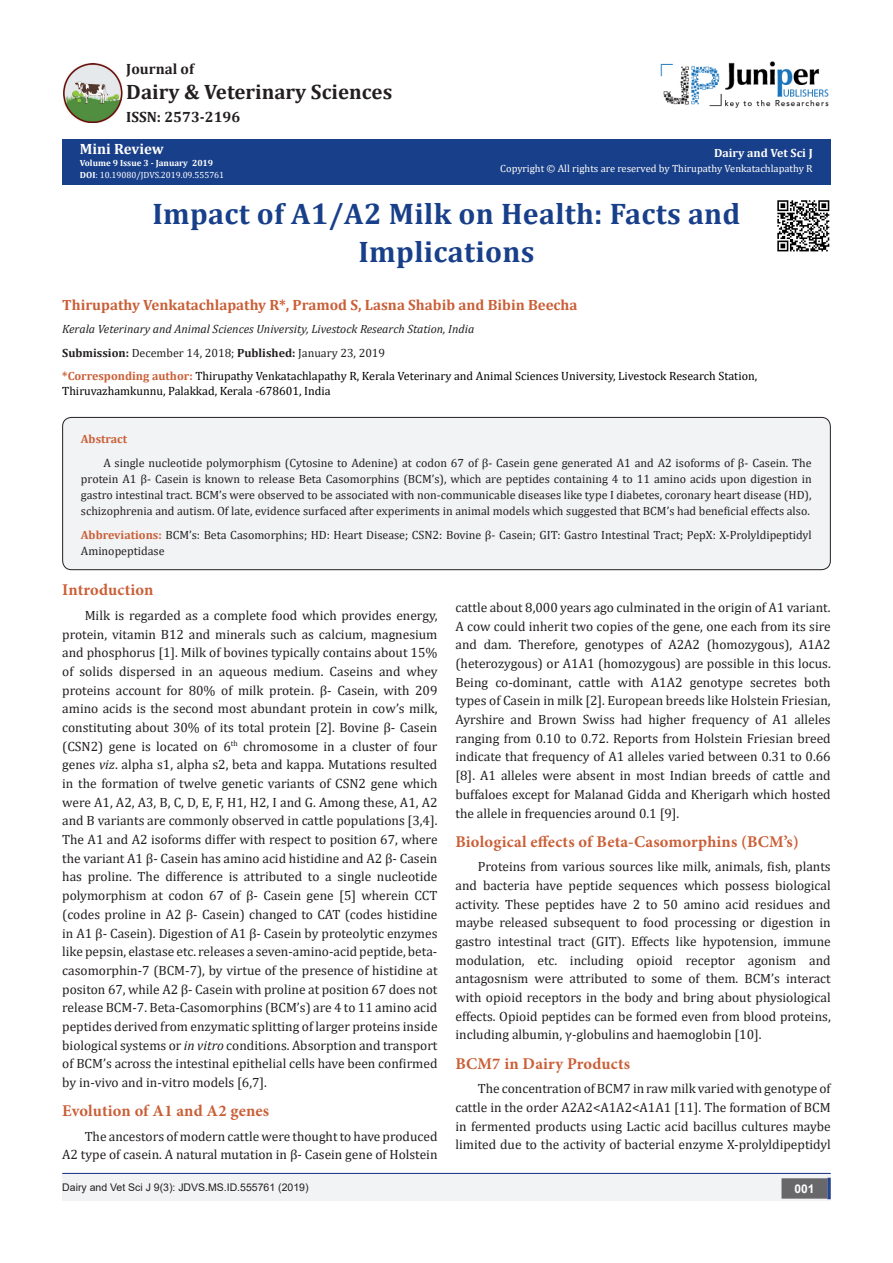
<style>
.page{position:relative;width:893px;height:1263px;background:#fff}
.page>*{position:absolute;margin:0;border:0;box-sizing:border-box;transform-origin:0 0}
.t1{font:700 29.85px/37.3px "Cambria";letter-spacing:.01em;color:#183f89;text-align:center}
.t2{font:700 20.85px "Cambria";color:#231f20}
.t3{font:700 16.5px "Minion Pro";letter-spacing:.01em;color:#ca5f37}
.t4{font:700 15px "Cambria";color:#ca5f37}
.t5{font:700 15px "Cambria";color:#231f20}
.t6{font:700 15px "Cambria";color:#fff}
.t7{font:13.5px/18.8px "Cambria";color:#231f20;text-align:justify}
.t8{font:12px/15.8px "Cambria";color:#231f20;text-align:justify}
.t9{font:12px/14.4px "Cambria";color:#000}
.t10{font:italic 12px "Cambria";color:#231f20}
.t11{font:700 12px "Cambria";color:#fffefc}
.t12{font:700 12px "Cambria";color:#ca5f37}
.t13{font:700 12px "Arial";color:#fff}
.t14{font:10.5px "Cambria";color:#fffefc}
.t15{font:10.5px "Arial";color:#231f20}
.t16{font:9px "Cambria";color:#fff}
.t17{font:700 9px "Cambria";color:#fff}
.s1{font-weight:700}
.s2{font-weight:700;color:#ca5f37}
.s3{font-style:italic}
</style>
<div class="page">
<div style="left:62px;top:139px;width:768px;height:45px;background:#183f89"></div>
<img style="left:660px;top:61px;width:169px;height:47px">
<div style="left:62px;top:1174px;width:393px;height:27px;background:#f2f3f4"></div>
<div style="left:455px;top:1173px;width:376px;height:28px;background:#f2f3f4"></div>
<div style="left:782px;top:1179px;width:45px;height:19px;background:#68676a"></div>
<div style="left:781px;top:1178px;width:46px;height:20px;border:2px solid #68676a"></div>
<svg style="left:827px;top:1178px;width:4px;height:21px"></svg>
<hr style="left:62px;top:1173px;width:769px;height:1px;background:#253f8e">
<img style="left:64px;top:64px;width:59px;height:58px">
<div style="left:63px;top:417px;width:767px;height:153px;background:#f2f3f4;border-radius:9px"></div>
<div style="left:62px;top:417px;width:769px;height:153px;border:1px solid #231f20;border-radius:9px"></div>
<img style="left:777px;top:200px;width:53px;height:52px">
<p class="t5" style="left:126px;top:58px;width:69px">Journal of</p>
<p class="t2" style="left:126px;top:78px;width:268px">Dairy &amp; Veterinary Sciences</p>
<p class="t5" style="left:126px;top:106px;width:115px">ISSN: 2573-2196</p>
<p class="t6" style="left:80px;top:138px;width:85px">Mini Review</p>
<p class="t17" style="left:80px;top:156px;width:135px">Volume 9 Issue 3 - January 2019</p>
<p class="t16" style="left:80px;top:170px;width:146px"><span class="s1">DOI</span>: 10.19080/JDVS.2019.09.555761</p>
<p class="t11" style="left:714px;top:144px;width:100px">Dairy and Vet Sci J</p>
<p class="t14" style="left:500px;top:163px;width:314px">Copyright © All rights are reserved by Thirupathy Venkatachlapathy R</p>
<p class="t1" style="left:152px;top:194px;width:590px">Impact of A1/A2 Milk on Health: Facts and<br>Implications</p>
<p class="t4" style="left:62px;top:294px;width:517px">Thirupathy Venkatachlapathy R*, Pramod S, Lasna Shabib and Bibin Beecha</p>
<p class="t10" style="left:62px;top:321px;width:414px">Kerala Veterinary and Animal Sciences University, Livestock Research Station, India</p>
<p class="t8" style="left:62px;top:345px;width:324px"><span class="s1">Submission:</span> December 14, 2018; <span class="s1">Published:</span> January 23, 2019</p>
<p class="t9" style="left:62px;top:369px;width:696px"><span class="s2">*Corresponding author:</span> Thirupathy Venkatachlapathy R, Kerala Veterinary and Animal Sciences University, Livestock Research Station,<br>Thiruvazhamkunnu, Palakkad, Kerala -678601, India</p>
<p class="t12" style="left:81px;top:430px;width:48px">Abstract</p>
<p class="t8" style="left:81px;top:455px;width:732px;text-indent:22px">A single nucleotide polymorphism (Cytosine to Adenine) at codon 67 of β- Casein gene generated A1 and A2 isoforms of β- Casein. The protein A1 β- Casein is known to release Beta Casomorphins (BCM’s), which are peptides containing 4 to 11 amino acids upon digestion in gastro intestinal tract. BCM’s were observed to be associated with non-communicable diseases like type I diabetes, coronary heart disease (HD), schizophrenia and autism. Of late, evidence surfaced after experiments in animal models which suggested that BCM’s had beneficial effects also.</p>
<p class="t8" style="left:81px;top:527px;width:732px"><span class="s2">Abbreviations:</span> BCM’s: Beta Casomorphins; HD: Heart Disease; CSN2: Bovine β- Casein; GIT: Gastro Intestinal Tract; PepX: X-Prolyldipeptidyl<br>Aminopeptidase</p>
<p class="t3" style="left:62px;top:578px;width:93px">Introduction</p>
<p class="t7" style="left:62px;top:606px;width:377px;text-indent:22px">Milk is regarded as a complete food which provides energy, protein, vitamin B12 and minerals such as calcium, magnesium and phosphorus [1]. Milk of bovines typically contains about 15% of solids dispersed in an aqueous medium. Caseins and whey proteins account for 80% of milk protein. β- Casein, with 209 amino acids is the second most abundant protein in cow’s milk, constituting about 30% of its total protein [2]. Bovine β- Casein (CSN2) gene is located on 6<sup>th</sup> chromosome in a cluster of four genes <span class="s3">viz</span>. alpha s1, alpha s2, beta and kappa. Mutations resulted in the formation of twelve genetic variants of CSN2 gene which were A1, A2, A3, B, C, D, E, F, H1, H2, I and G. Among these, A1, A2 and B variants are commonly observed in cattle populations [3,4].<br>The A1 and A2 isoforms differ with respect to position 67, where the variant A1 β- Casein has amino acid histidine and A2 β- Casein has proline. The difference is attributed to a single nucleotide polymorphism at codon 67 of β- Casein gene [5] wherein CCT (codes proline in A2 β- Casein) changed to CAT (codes histidine in A1 β- Casein). Digestion of A1 β- Casein by proteolytic enzymes like pepsin, elastase etc. releases a seven-amino-acid peptide, beta&shy;casomorphin-7 (BCM-7), by virtue of the presence of histidine at positon 67, while A2 β- Casein with proline at position 67 does not release BCM-7. Beta-Casomorphins (BCM’s) are 4 to 11 amino acid peptides derived from enzymatic splitting of larger proteins inside biological systems or <span class="s3">in vitro</span> conditions. Absorption and transport of BCM’s across the intestinal epithelial cells have been confirmed by in-vivo and in-vitro models [6,7].</p>
<p class="t3" style="left:62px;top:1099px;width:208px">Evolution of A1 and A2 genes</p>
<p class="t7" style="left:62px;top:1127px;width:377px;text-align:right">The ancestors of modern cattle were thought to have produced<br>A2 type of casein. A natural mutation in β- Casein gene of Holstein</p>
<p class="t7" style="left:455px;top:598px;width:377px">cattle about 8,000 years ago culminated in the origin of A1 variant.<br>A cow could inherit two copies of the gene, one each from its sire and dam. Therefore, genotypes of A2A2 (homozygous), A1A2 (heterozygous) or A1A1 (homozygous) are possible in this locus.<br>Being co-dominant, cattle with A1A2 genotype secretes both types of Casein in milk [2]. European breeds like Holstein Friesian, Ayrshire and Brown Swiss had higher frequency of A1 alleles ranging from 0.10 to 0.72. Reports from Holstein Friesian breed indicate that frequency of A1 alleles varied between 0.31 to 0.66 [8]. A1 alleles were absent in most Indian breeds of cattle and buffaloes except for Malanad Gidda and Kherigarh which hosted the allele in frequencies around 0.1 [9].</p>
<p class="t3" style="left:455px;top:830px;width:345px">Biological effects of Beta-Casomorphins (BCM’s)</p>
<p class="t7" style="left:455px;top:857px;width:377px;text-indent:22px">Proteins from various sources like milk, animals, fish, plants and bacteria have peptide sequences which possess biological activity. These peptides have 2 to 50 amino acid residues and maybe released subsequent to food processing or digestion in gastro intestinal tract (GIT). Effects like hypotension, immune modulation, etc. including opioid receptor agonism and antagosnism were attributed to some of them. BCM’s interact with opioid receptors in the body and bring about physiological effects. Opioid peptides can be formed even from blood proteins, including albumin, γ-globulins and haemoglobin [10].</p>
<p class="t3" style="left:455px;top:1052px;width:176px">BCM7 in Dairy Products</p>
<p class="t7" style="left:455px;top:1079px;width:377px;text-indent:22px">The concentration of BCM7 in raw milk varied with genotype of cattle in the order A2A2&lt;A1A2&lt;A1A1 [11]. The formation of BCM in fermented products using Lactic acid bacillus cultures maybe limited due to the activity of bacterial enzyme X-prolyldipeptidyl</p>
<p class="t15" style="left:62px;top:1180px;width:248px">Dairy and Vet Sci J 9(3): JDVS.MS.ID.555761 (2019)</p>
<p class="t13" style="left:794px;top:1180px;width:22px">001</p>
</div>
